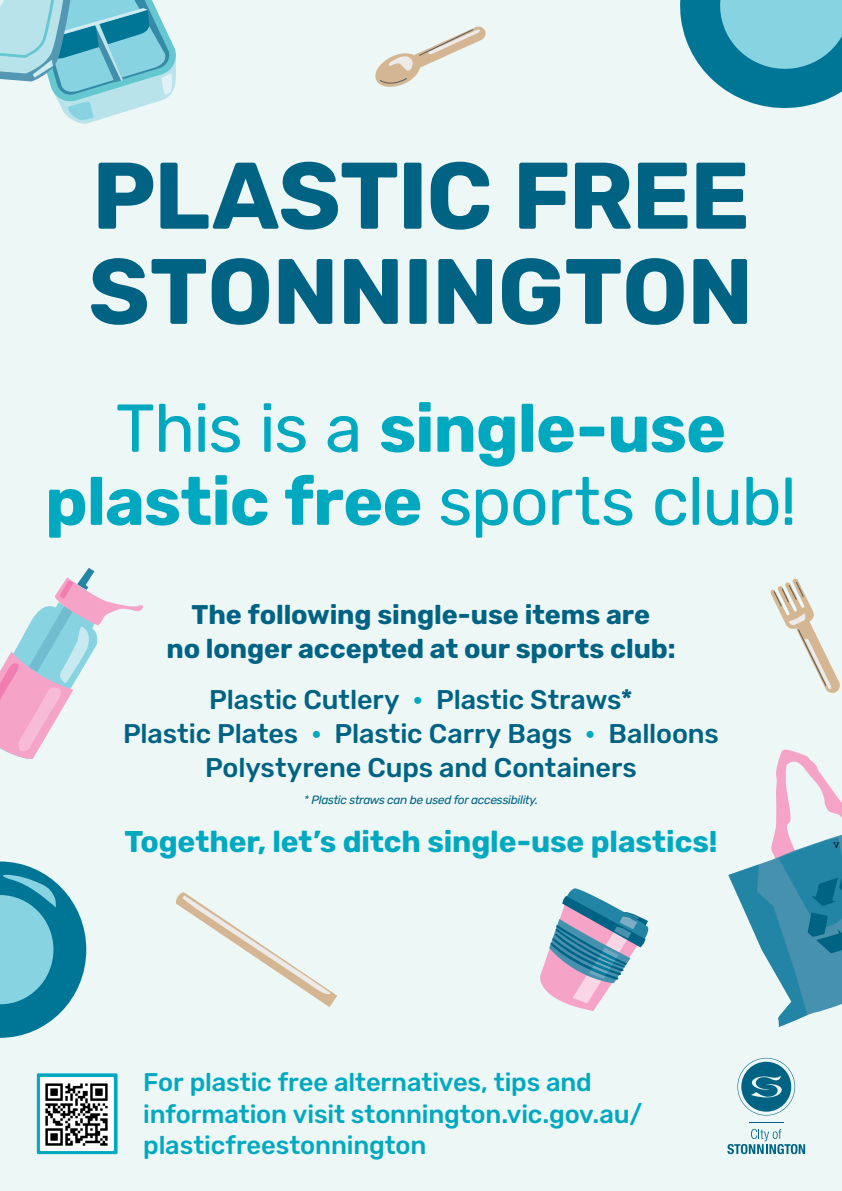
<style>
.page{position:relative;width:842px;height:1191px;background:#edf7f6}
.page>*{position:absolute;margin:0;border:0;box-sizing:border-box;transform-origin:0 0}
.t1{font:700 94.4px "Rubik";letter-spacing:-.02em;color:#006383}
.t2{font:700 92.6px "Rubik";letter-spacing:-.01em;color:#006383}
.t3{font:700 67.6px/73px "Rubik";letter-spacing:-.015em;color:#00a9bf;text-align:center}
.t4{font:700 30px "Rubik";letter-spacing:-.005em;color:#00a9bf}
.t5{font:500 27px/34px "Rubik";letter-spacing:-.005em;color:#006383;text-align:center}
.t6{font:700 27px/34px "Rubik";letter-spacing:-.005em;color:#006383;text-align:center}
.t7{font:500 25.5px/31.4px "Rubik";letter-spacing:-.005em;color:#00a9bf}
.t8{font:italic 12px "Rubik";letter-spacing:-.03em;color:#006383}
.s1{font-weight:400}
.s2{font-size:30px;color:#00a9bf}
</style>
<div class="page">
<svg style="left:737px;top:1057px;width:58px;height:58px"></svg>
<hr style="left:749px;top:1121px;width:35px;height:1px;background:#006383">
<svg style="left:727px;top:1128px;width:78px;height:26px"></svg>
<svg style="left:0;top:0;width:176px;height:124px"></svg>
<svg style="left:540px;top:888px;width:109px;height:123px"></svg>
<svg style="left:770px;top:578px;width:70px;height:115px"></svg>
<svg style="left:375px;top:26px;width:111px;height:61px"></svg>
<svg style="left:176px;top:892px;width:161px;height:115px"></svg>
<svg style="left:0;top:861px;width:86px;height:176px"></svg>
<svg style="left:680px;top:0;width:162px;height:109px"></svg>
<svg style="left:0;top:568px;width:143px;height:191px"></svg>
<div style="left:37px;top:1073px;width:81px;height:81px;background:#00a9bf"></div>
<img style="left:40px;top:1077px;width:74px;height:74px">
<svg style="left:728px;top:749px;width:114px;height:278px"></svg>
<h1 class="t1" style="left:92px;top:141px;width:660px">PLASTIC FREE</h1>
<h2 class="t2" style="left:88px;top:238px;width:667px">STONNINGTON</h2>
<h3 class="t3" style="left:45px;top:394px;width:753px"><span class="s1">This is a</span> single-use plastic free <span class="s1">sports club!</span></h3>
<p class="t6" style="left:166px;top:598px;width:511px">The following single-use items are<br>no longer accepted at our sports club:</p>
<p class="t5" style="left:123px;top:683px;width:597px">Plastic Cutlery <span class="s2">•</span> Plastic Straws*<br>Plastic Plates <span class="s2">•</span> Plastic Carry Bags <span class="s2">•</span> Balloons<br>Polystyrene Cups and Containers</p>
<p class="t8" style="left:304px;top:793px;width:236px">* Plastic straws can be used for accessibility.</p>
<p class="t4" style="left:124px;top:824px;width:595px">Together, let’s ditch single-use plastics!</p>
<p class="t7" style="left:143px;top:1067px;width:501px">For plastic free alternatives, tips and information visit stonnington.vic.gov.au/ plasticfreestonnington</p>
</div>
